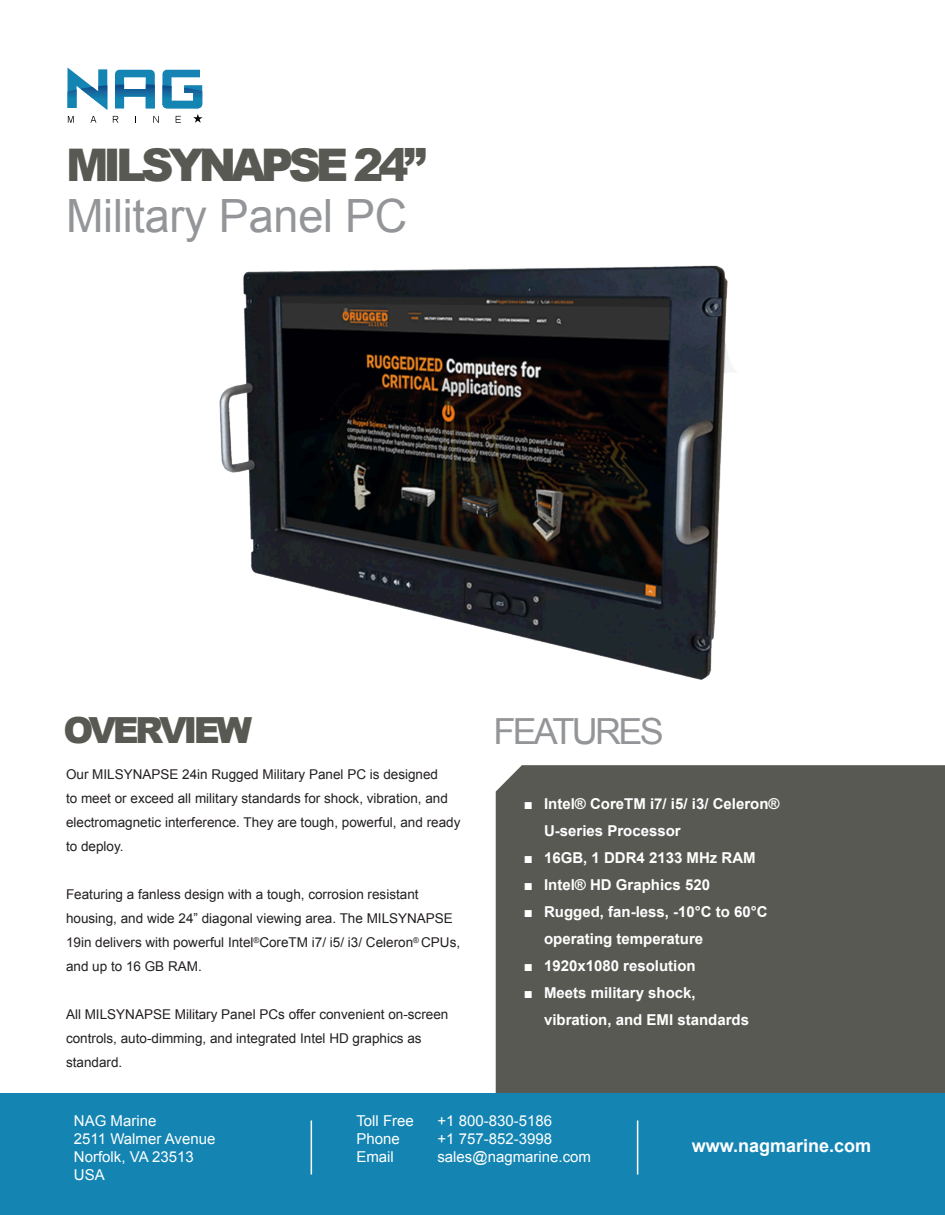
<style>
.page{position:relative;width:945px;height:1215px;background:#fff}
.page>*{position:absolute;margin:0;border:0;box-sizing:border-box;transform-origin:0 0}
.t1{font:45.9px "Arial";letter-spacing:-.005em;color:#939598}
.t2{font:900 45px "Arial";letter-spacing:-.11em;color:#595954}
.t3{font:36px "Arial";letter-spacing:-.075em;color:#939598}
.t4{font:900 36px "Arial";letter-spacing:-.1em;color:#595954}
.t5{font:700 18px "Arial";color:#fff}
.t6{font:700 15px/27px "Arial";color:#fff}
.t7{font:15px "Arial";color:#fff}
.t8{font:13.5px/24px "Arial";color:#231f20}
.s1{font-weight:400}
</style>
<div class="page">
<div style="left:496px;top:765px;width:449px;height:329px;background:#595954"></div>
<img style="left:219px;top:265px;width:509px;height:415px">
<div style="left:0;top:1094px;width:945px;height:121px;background:#1485b3"></div>
<hr style="left:311px;top:1120px;width:1px;height:54px;background:#fff">
<hr style="left:637px;top:1120px;width:1px;height:54px;background:#fff">
<svg style="left:68px;top:116px;width:6px;height:7px"></svg>
<svg style="left:90px;top:116px;width:6px;height:7px"></svg>
<svg style="left:68px;top:68px;width:39px;height:42px"></svg>
<svg style="left:113px;top:70px;width:90px;height:53px"></svg>
<p class="t2" style="left:66px;top:132px;width:362px">MILSYNAPSE 24”</p>
<p class="t1" style="left:66px;top:186px;width:343px">Military Panel PC</p>
<p class="t4" style="left:64px;top:704px;width:190px">OVERVIEW</p>
<p class="t8" style="left:66px;top:763px;width:396px">Our MILSYNAPSE 24in Rugged Military Panel PC is designed<br>to meet or exceed all military standards for shock, vibration, and electromagnetic interference. They are tough, powerful, and ready to deploy.</p>
<p class="t8" style="left:66px;top:883px;width:396px">Featuring a fanless design with a tough, corrosion resistant housing, and wide 24” diagonal viewing area. The MILSYNAPSE 19in delivers with powerful Intel<sup>®</sup>CoreTM i7/ i5/ i3/ Celeron<sup>®</sup> CPUs, and up to 16 GB RAM.</p>
<p class="t8" style="left:66px;top:1003px;width:384px">All MILSYNAPSE Military Panel PCs offer convenient on-screen controls, auto-dimming, and integrated Intel HD graphics as standard.</p>
<p class="t3" style="left:493px;top:708px;width:172px">FEATURES</p>
<p class="t6" style="left:544px;top:790px;width:237px;text-indent:-20px"><span class="s1">■</span> Intel® CoreTM i7/ i5/ i3/ Celeron®<br>U-series Processor</p>
<p class="t6" style="left:524px;top:844px;width:233px"><span class="s1">■</span> 16GB, 1 DDR4 2133 MHz RAM</p>
<p class="t6" style="left:524px;top:871px;width:188px"><span class="s1">■</span> Intel® HD Graphics 520</p>
<p class="t6" style="left:544px;top:898px;width:225px;text-indent:-20px"><span class="s1">■</span> Rugged, fan-less, -10°C to 60°C operating temperature</p>
<p class="t6" style="left:524px;top:952px;width:173px"><span class="s1">■</span> 1920x1080 resolution</p>
<p class="t6" style="left:544px;top:979px;width:207px;text-indent:-20px"><span class="s1">■</span> Meets military shock, vibration, and EMI standards</p>
<p class="t7" style="left:74px;top:1111px;width:84px">NAG Marine</p>
<p class="t7" style="left:74px;top:1129px;width:143px">2511 Walmer Avenue</p>
<p class="t7" style="left:74px;top:1147px;width:121px">Norfolk, VA 23513</p>
<p class="t7" style="left:74px;top:1165px;width:32px">USA</p>
<p class="t7" style="left:356px;top:1111px;width:59px">Toll Free</p>
<p class="t7" style="left:356px;top:1129px;width:45px">Phone</p>
<p class="t7" style="left:356px;top:1147px;width:39px">Email</p>
<p class="t7" style="left:437px;top:1111px;width:116px">+1 800-830-5186</p>
<p class="t7" style="left:437px;top:1129px;width:116px">+1 757-852-3998</p>
<p class="t7" style="left:437px;top:1147px;width:155px">sales@nagmarine.com</p>
<p class="t5" style="left:692px;top:1134px;width:181px">www.nagmarine.com</p>
</div>
